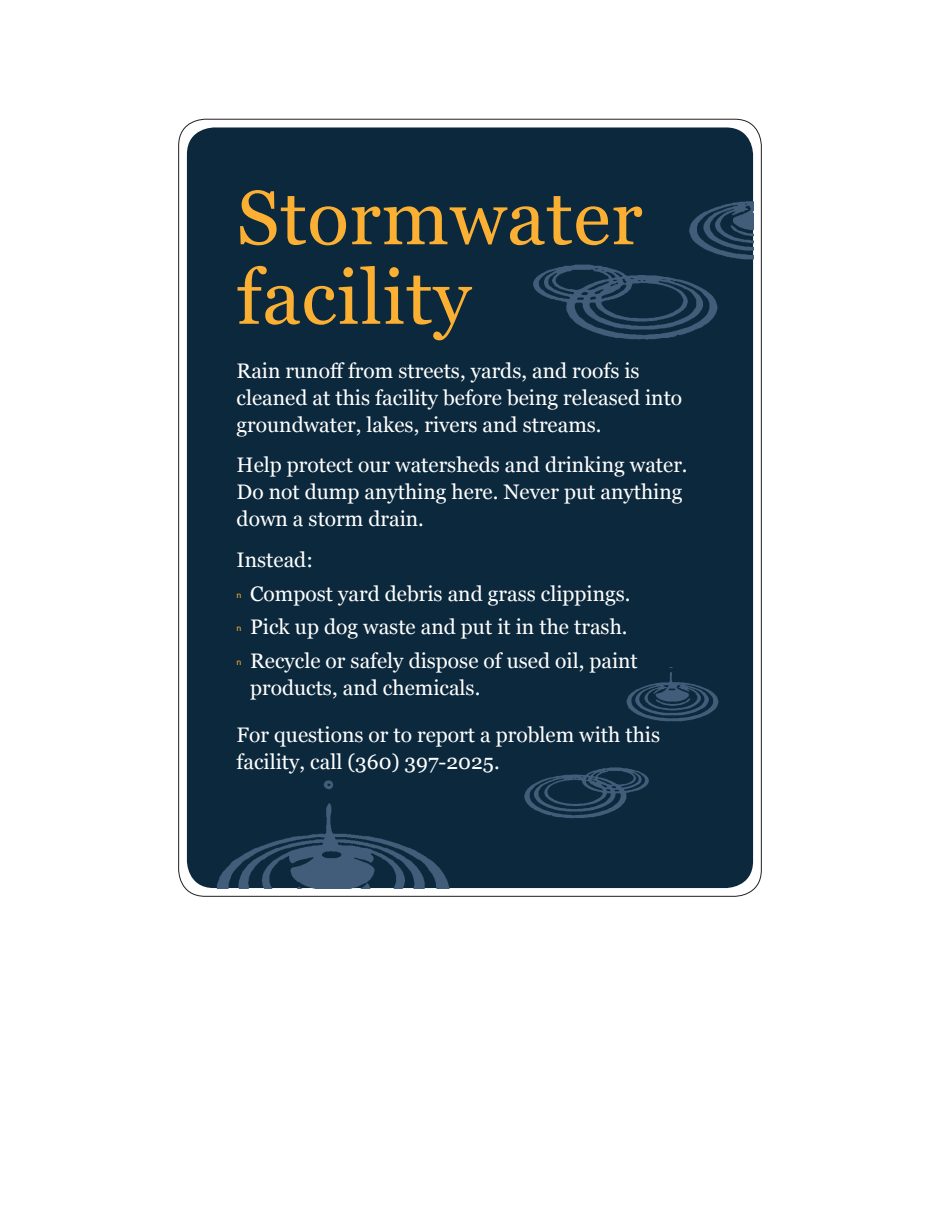
<style>
.page{position:relative;width:940px;height:1210px;background:#fff}
.page>*{position:absolute;margin:0;border:0;box-sizing:border-box;transform-origin:0 0}
.t1{font:76.5px/79.5px "Georgia";letter-spacing:.01em;color:#fbb033}
.text{font:21px/27px "Georgia";color:#fff}
.text-2{font:9px "Myriad Pro";color:#fbb033}
</style>
<div class="page">
<div style="left:187px;top:127px;width:566px;height:761px;background:#0c283c;border-radius:27px"></div>
<img style="left:626px;top:667px;width:93px;height:55px">
<img style="left:524px;top:767px;width:125px;height:52px">
<img style="left:533px;top:201px;width:220px;height:139px">
<img style="left:178px;top:765px;width:272px;height:123px">
<p class="t1" style="left:237px;top:180px;width:407px">Stormwater facility</p>
<p class="text" style="left:237px;top:357px;width:447px">Rain runoff from streets, yards, and roofs is cleaned at this facility before being released into groundwater, lakes, rivers and streams.</p>
<p class="text" style="left:237px;top:452px;width:452px">Help protect our watersheds and drinking water.<br>Do not dump anything here. Never put anything down a storm drain.</p>
<p class="text" style="left:237px;top:546px;width:78px">Instead:</p>
<p class="text-2" style="left:237px;top:589px;width:6px">n</p>
<p class="text" style="left:250px;top:580px;width:382px">Compost yard debris and grass clippings.</p>
<p class="text-2" style="left:237px;top:623px;width:6px">n</p>
<p class="text" style="left:250px;top:614px;width:379px">Pick up dog waste and put it in the trash.</p>
<p class="text-2" style="left:237px;top:656px;width:6px">n</p>
<p class="text" style="left:250px;top:648px;width:389px">Recycle or safely dispose of used oil, paint products, and chemicals.</p>
<p class="text" style="left:237px;top:722px;width:425px">For questions or to report a problem with this facility, call (360) 397-2025.</p>
</div>
